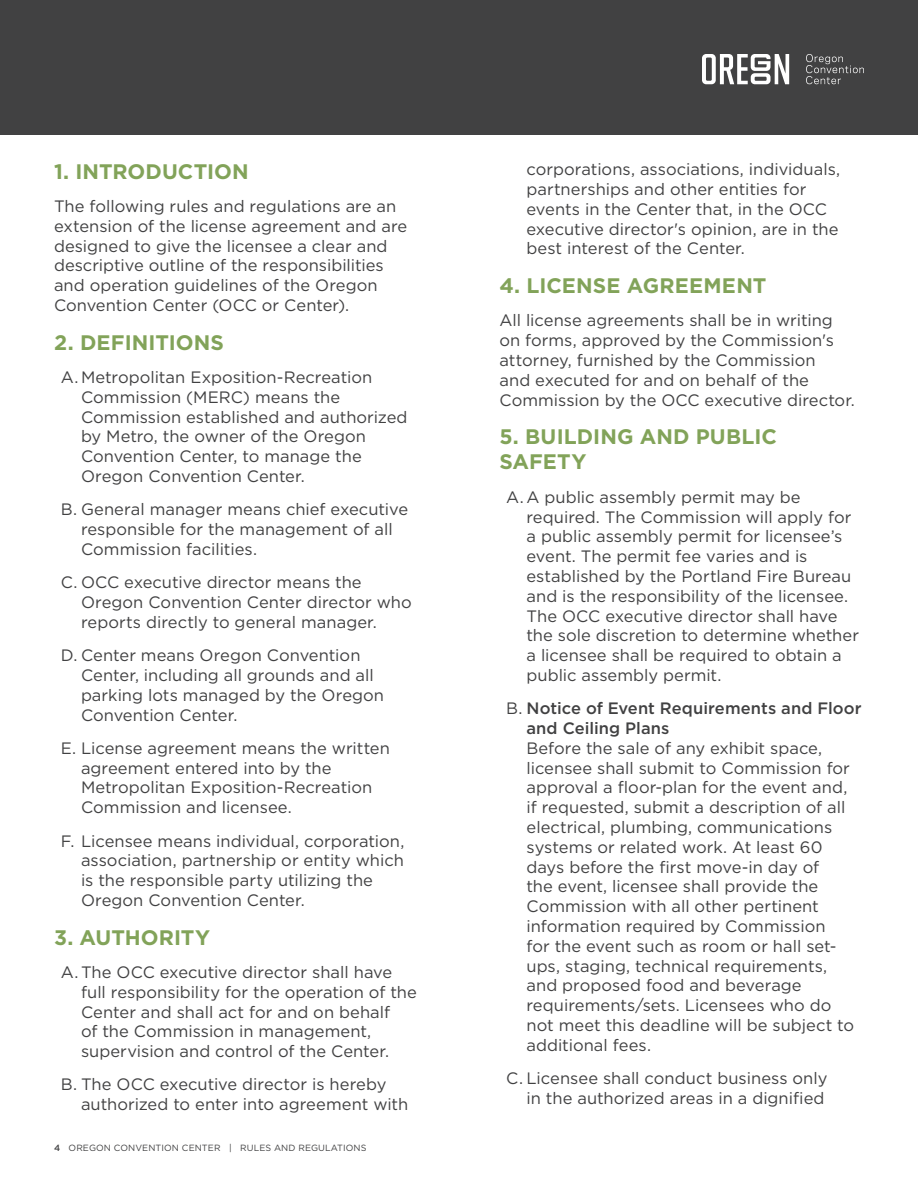
<style>
.page{position:relative;width:918px;height:1188px;background:#fff}
.page>*{position:absolute;margin:0;border:0;box-sizing:border-box;transform-origin:0 0}
.TOC_title{font:700 21px/25.2px "Gotham";letter-spacing:.005em;color:#82a359}
.TOC_title-2{font:16.5px/19.8px "Gotham";color:#414142}
.t1{font:9px "Gotham";letter-spacing:.01em;color:#414142}
.s1{font-weight:500}
</style>
<div class="page">
<div style="left:0;top:0;width:918px;height:135px;background:#414142"></div>
<svg style="left:806px;top:54px;width:58px;height:30px"></svg>
<svg style="left:702px;top:54px;width:87px;height:30px"></svg>
<p class="TOC_title" style="left:54px;top:159px;width:196px">1. INTRODUCTION</p>
<p class="TOC_title-2" style="left:54px;top:196px;width:355px">The following rules and regulations are an extension of the license agreement and are designed to give the licensee a clear and descriptive outline of the responsibilities and operation guidelines of the Oregon Convention Center (OCC or Center).</p>
<p class="TOC_title" style="left:54px;top:330px;width:171px">2. DEFINITIONS</p>
<p class="TOC_title-2" style="left:81px;top:367px;width:328px;text-indent:-20px">A. Metropolitan Exposition-Recreation Commission (MERC) means the Commission established and authorized by Metro, the owner of the Oregon Convention Center, to manage the Oregon Convention Center.</p>
<p class="TOC_title-2" style="left:81px;top:499px;width:329px;text-indent:-20px">B. General manager means chief executive responsible for the management of all<br>Commission facilities.</p>
<p class="TOC_title-2" style="left:81px;top:572px;width:332px;text-indent:-20px">C. OCC executive director means the<br>Oregon Convention Center director who reports directly to general manager.</p>
<p class="TOC_title-2" style="left:81px;top:645px;width:305px;text-indent:-20px">D. Center means Oregon Convention<br>Center, including all grounds and all parking lots managed by the Oregon<br>Convention Center.</p>
<p class="TOC_title-2" style="left:81px;top:738px;width:311px;text-indent:-20px">E. License agreement means the written agreement entered into by the Metropolitan Exposition-Recreation Commission and licensee.</p>
<p class="TOC_title-2" style="left:81px;top:831px;width:325px;text-indent:-20px">F. Licensee means individual, corporation, association, partnership or entity which is the responsible party utilizing the Oregon Convention Center.</p>
<p class="TOC_title" style="left:54px;top:925px;width:158px">3. AUTHORITY</p>
<p class="TOC_title-2" style="left:81px;top:962px;width:338px;text-indent:-20px">A.The OCC executive director shall have full responsibility for the operation of the Center and shall act for and on behalf<br>of the Commission in management, supervision and control of the Center.</p>
<p class="TOC_title-2" style="left:81px;top:1074px;width:329px;text-indent:-20px">B. The OCC executive director is hereby authorized to enter into agreement with</p>
<p class="t1" style="left:54px;top:1142px;width:314px"><span class="s1">4</span> OREGON CONVENTION CENTER | RULES AND REGULATIONS</p>
<p class="TOC_title-2" style="left:526px;top:159px;width:315px">corporations, associations, individuals, partnerships and other entities for events in the Center that, in the OCC executive director's opinion, are in the best interest of the Center.</p>
<p class="TOC_title" style="left:500px;top:273px;width:268px">4. LICENSE AGREEMENT</p>
<p class="TOC_title-2" style="left:500px;top:310px;width:357px">All license agreements shall be in writing on forms, approved by the Commission's attorney, furnished by the Commission<br>and executed for and on behalf of the Commission by the OCC executive director.</p>
<p class="TOC_title" style="left:500px;top:424px;width:279px">5. BUILDING AND PUBLIC<br>SAFETY</p>
<p class="TOC_title-2" style="left:526px;top:487px;width:334px;text-indent:-20px">A.A public assembly permit may be required. The Commission will apply for a public assembly permit for licensee’s event. The permit fee varies and is established by the Portland Fire Bureau and is the responsibility of the licensee.<br>The OCC executive director shall have the sole discretion to determine whether a licensee shall be required to obtain a public assembly permit.</p>
<p class="TOC_title-2" style="left:526px;top:698px;width:337px;text-indent:-20px">B. <span class="s1">Notice of Event Requirements and Floor and Ceiling Plans<br></span>Before the sale of any exhibit space, licensee shall submit to Commission for approval a floor-plan for the event and, if requested, submit a description of all electrical, plumbing, communications systems or related work. At least 60 days before the first move-in day of<br>the event, licensee shall provide the Commission with all other pertinent information required by Commission<br>for the event such as room or hall set&shy;ups, staging, technical requirements, and proposed food and beverage requirements/sets. Licensees who do not meet this deadline will be subject to additional fees.</p>
<p class="TOC_title-2" style="left:506px;top:1068px;width:323px;text-align:right">C. Licensee shall conduct business only in the authorized areas in a dignified</p>
</div>
